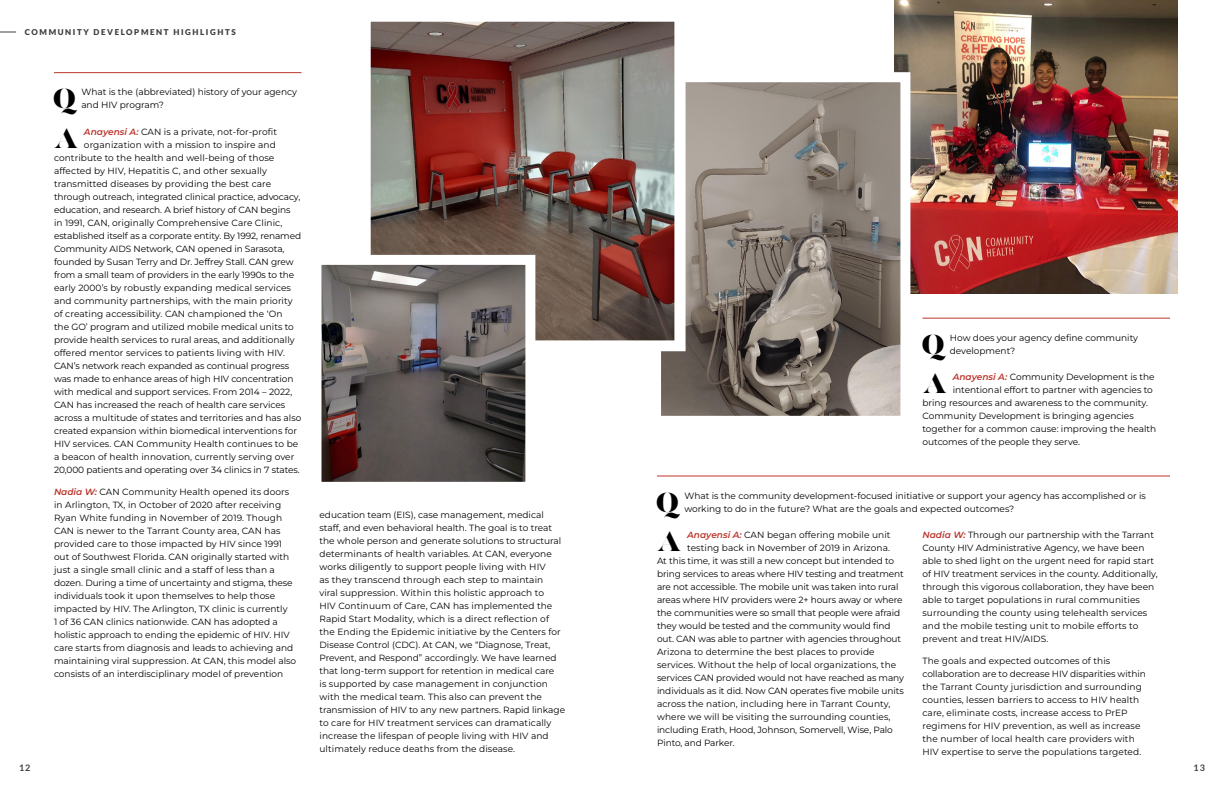
<style>
.page{position:relative;width:1224px;height:792px;background:#fff}
.page>*{position:absolute;margin:0;border:0;box-sizing:border-box;transform-origin:0 0}
.Question{font:27.6px "Lust Fine";color:#000}
.Answer__multi_line{font:27.6px "Lust Fine";color:#000}
.body{font:9px/13px "Montserrat";color:#000}
.Answer__multi_line-2{font:9px "Montserrat";color:#000}
.Question-2{font:9px/13px "Montserrat";color:#000}
.t1{font:700 9px "Lato";color:#403d41}
.t2{font:900 8px "Lato";letter-spacing:.2em;color:#403d41}
.s1{font-weight:600;font-style:italic;color:#bc352b}
</style>
<div class="page">
<svg style="left:0;top:32px;width:16px;height:1px"></svg>
<img style="left:894px;top:0;width:284px;height:294px">
<img style="left:662px;top:83px;width:237px;height:332px">
<div style="left:651px;top:72px;width:259px;height:354px;border:10px solid #fff"></div>
<hr style="left:54px;top:72px;width:248px;height:1px;background:#bc352b">
<hr style="left:922px;top:318px;width:248px;height:1px;background:#bc352b">
<hr style="left:657px;top:476px;width:513px;height:1px;background:#bc352b">
<img style="left:370px;top:21px;width:321px;height:336px">
<svg style="left:321px;top:250px;width:219px;height:232px;background:#736b6a"></svg>
<p class="t2" style="left:25px;top:27px;width:213px">COMMUNITY DEVELOPMENT HIGHLIGHTS</p>
<p class="Question" style="left:53px;top:81px;width:24px">Q</p>
<p class="Question-2" style="left:81px;top:85px;width:217px">What is the (abbreviated) history of your agency and HIV program?</p>
<p class="Answer__multi_line" style="left:54px;top:121px;width:26px">A</p>
<p class="Answer__multi_line-2" style="left:84px;top:126px;width:195px"><span class="s1">Anayensi A:</span> CAN is a private, not-for-profit</p>
<p class="Answer__multi_line-2" style="left:84px;top:139px;width:193px">organization with a mission to inspire and</p>
<p class="Answer__multi_line-2" style="left:54px;top:152px;width:222px">contribute to the health and well-being of those</p>
<p class="Answer__multi_line-2" style="left:54px;top:165px;width:214px">affected by HIV, Hepatitis C, and other sexually</p>
<p class="Answer__multi_line-2" style="left:54px;top:178px;width:219px">transmitted diseases by providing the best care</p>
<p class="Answer__multi_line-2" style="left:54px;top:191px;width:248px">through outreach, integrated clinical practice, advocacy,</p>
<p class="Answer__multi_line-2" style="left:54px;top:204px;width:238px">education, and research. A brief history of CAN begins</p>
<p class="Answer__multi_line-2" style="left:54px;top:217px;width:230px">in 1991, CAN, originally Comprehensive Care Clinic,</p>
<p class="Answer__multi_line-2" style="left:54px;top:230px;width:249px">established itself as a corporate entity. By 1992, renamed</p>
<p class="Answer__multi_line-2" style="left:54px;top:243px;width:232px">Community AIDS Network, CAN opened in Sarasota,</p>
<p class="Answer__multi_line-2" style="left:54px;top:256px;width:241px">founded by Susan Terry and Dr. Jeffrey Stall. CAN grew</p>
<p class="Answer__multi_line-2" style="left:54px;top:269px;width:242px">from a small team of providers in the early 1990s to the</p>
<p class="Answer__multi_line-2" style="left:54px;top:282px;width:239px">early 2000’s by robustly expanding medical services</p>
<p class="Answer__multi_line-2" style="left:54px;top:295px;width:240px">and community partnerships, with the main priority</p>
<p class="Answer__multi_line-2" style="left:54px;top:308px;width:230px">of creating accessibility. CAN championed the ‘On</p>
<p class="Answer__multi_line-2" style="left:54px;top:321px;width:241px">the GO’ program and utilized mobile medical units to</p>
<p class="Answer__multi_line-2" style="left:54px;top:334px;width:242px">provide health services to rural areas, and additionally</p>
<p class="Answer__multi_line-2" style="left:54px;top:347px;width:233px">offered mentor services to patients living with HIV.</p>
<p class="Answer__multi_line-2" style="left:54px;top:360px;width:237px">CAN’s network reach expanded as continual progress</p>
<p class="Answer__multi_line-2" style="left:54px;top:373px;width:241px">was made to enhance areas of high HIV concentration</p>
<p class="Answer__multi_line-2" style="left:54px;top:386px;width:240px">with medical and support services. From 2014 – 2022,</p>
<p class="Answer__multi_line-2" style="left:54px;top:399px;width:233px">CAN has increased the reach of health care services</p>
<p class="Answer__multi_line-2" style="left:54px;top:412px;width:249px">across a multitude of states and territories and has also</p>
<p class="Answer__multi_line-2" style="left:54px;top:425px;width:244px">created expansion within biomedical interventions for</p>
<p class="Answer__multi_line-2" style="left:54px;top:438px;width:246px">HIV services. CAN Community Health continues to be</p>
<p class="Answer__multi_line-2" style="left:54px;top:451px;width:242px">a beacon of health innovation, currently serving over</p>
<p class="Answer__multi_line-2" style="left:54px;top:464px;width:247px">20,000 patients and operating over 34 clinics in 7 states.</p>
<p class="body" style="left:54px;top:485px;width:244px"><span class="s1">Nadia W:</span> CAN Community Health opened its doors in Arlington, TX, in October of 2020 after receiving Ryan White funding in November of 2019. Though CAN is newer to the Tarrant County area, CAN has provided care to those impacted by HIV since 1991 out of Southwest Florida. CAN originally started with just a single small clinic and a staff of less than a dozen. During a time of uncertainty and stigma, these individuals took it upon themselves to help those impacted by HIV. The Arlington, TX clinic is currently<br>1 of 36 CAN clinics nationwide. CAN has adopted a holistic approach to ending the epidemic of HIV. HIV care starts from diagnosis and leads to achieving and maintaining viral suppression. At CAN, this model also consists of an interdisciplinary model of prevention</p>
<p class="body" style="left:320px;top:508px;width:247px">education team (EIS), case management, medical staff, and even behavioral health. The goal is to treat the whole person and generate solutions to structural determinants of health variables. At CAN, everyone works diligently to support people living with HIV<br>as they transcend through each step to maintain<br>viral suppression. Within this holistic approach to<br>HIV Continuum of Care, CAN has implemented the Rapid Start Modality, which is a direct reflection of the Ending the Epidemic initiative by the Centers for Disease Control (CDC). At CAN, we “Diagnose, Treat, Prevent, and Respond” accordingly. We have learned that long-term support for retention in medical care<br>is supported by case management in conjunction with the medical team. This also can prevent the transmission of HIV to any new partners. Rapid linkage to care for HIV treatment services can dramatically increase the lifespan of people living with HIV and ultimately reduce deaths from the disease.</p>
<p class="Question" style="left:922px;top:327px;width:24px">Q</p>
<p class="Question-2" style="left:950px;top:331px;width:190px">How does your agency define community development?</p>
<p class="Answer__multi_line" style="left:922px;top:366px;width:26px">A</p>
<p class="Answer__multi_line-2" style="left:953px;top:371px;width:204px"><span class="s1">Anayensi A:</span> Community Development is the</p>
<p class="Answer__multi_line-2" style="left:953px;top:384px;width:202px">intentional effort to partner with agencies to</p>
<p class="Answer__multi_line-2" style="left:922px;top:397px;width:227px">bring resources and awareness to the community.</p>
<p class="Answer__multi_line-2" style="left:922px;top:410px;width:213px">Community Development is bringing agencies</p>
<p class="Answer__multi_line-2" style="left:922px;top:423px;width:235px">together for a common cause: improving the health</p>
<p class="Answer__multi_line-2" style="left:922px;top:436px;width:159px">outcomes of the people they serve.</p>
<p class="Question" style="left:656px;top:485px;width:24px">Q</p>
<p class="Question-2" style="left:684px;top:489px;width:463px">What is the community development-focused initiative or support your agency has accomplished or is working to do in the future? What are the goals and expected outcomes?</p>
<p class="Answer__multi_line" style="left:657px;top:524px;width:26px">A</p>
<p class="Answer__multi_line-2" style="left:687px;top:529px;width:205px"><span class="s1">Anayensi A:</span> CAN began offering mobile unit</p>
<p class="body" style="left:922px;top:528px;width:237px"><span class="s1">Nadia W:</span> Through our partnership with the Tarrant County HIV Administrative Agency, we have been able to shed light on the urgent need for rapid start of HIV treatment services in the county. Additionally, through this vigorous collaboration, they have been able to target populations in rural communities surrounding the county using telehealth services and the mobile testing unit to mobile efforts to prevent and treat HIV/AIDS.</p>
<p class="body" style="left:922px;top:654px;width:225px">The goals and expected outcomes of this collaboration are to decrease HIV disparities within the Tarrant County jurisdiction and surrounding counties, lessen barriers to access to HIV health care, eliminate costs, increase access to PrEP regimens for HIV prevention, as well as increase the number of local health care providers with HIV expertise to serve the populations targeted.</p>
<p class="Answer__multi_line-2" style="left:687px;top:542px;width:204px">testing back in November of 2019 in Arizona.</p>
<p class="Answer__multi_line-2" style="left:657px;top:555px;width:239px">At this time, it was still a new concept but intended to</p>
<p class="Answer__multi_line-2" style="left:657px;top:568px;width:248px">bring services to areas where HIV testing and treatment</p>
<p class="Answer__multi_line-2" style="left:657px;top:581px;width:243px">are not accessible. The mobile unit was taken into rural</p>
<p class="Answer__multi_line-2" style="left:657px;top:594px;width:247px">areas where HIV providers were 2+ hours away or where</p>
<p class="Answer__multi_line-2" style="left:657px;top:607px;width:245px">the communities were so small that people were afraid</p>
<p class="Answer__multi_line-2" style="left:657px;top:620px;width:235px">they would be tested and the community would find</p>
<p class="Answer__multi_line-2" style="left:657px;top:633px;width:246px">out. CAN was able to partner with agencies throughout</p>
<p class="Answer__multi_line-2" style="left:657px;top:646px;width:219px">Arizona to determine the best places to provide</p>
<p class="Answer__multi_line-2" style="left:657px;top:659px;width:241px">services. Without the help of local organizations, the</p>
<p class="Answer__multi_line-2" style="left:657px;top:672px;width:249px">services CAN provided would not have reached as many</p>
<p class="Answer__multi_line-2" style="left:657px;top:685px;width:248px">individuals as it did. Now CAN operates five mobile units</p>
<p class="Answer__multi_line-2" style="left:657px;top:698px;width:235px">across the nation, including here in Tarrant County,</p>
<p class="Answer__multi_line-2" style="left:657px;top:711px;width:235px">where we will be visiting the surrounding counties,</p>
<p class="Answer__multi_line-2" style="left:657px;top:724px;width:237px">including Erath, Hood, Johnson, Somervell, Wise, Palo</p>
<p class="Answer__multi_line-2" style="left:657px;top:737px;width:79px">Pinto, and Parker.</p>
<p class="t1" style="left:19px;top:762px;width:13px">12</p>
<p class="t1" style="left:1194px;top:762px;width:13px">13</p>
</div>
